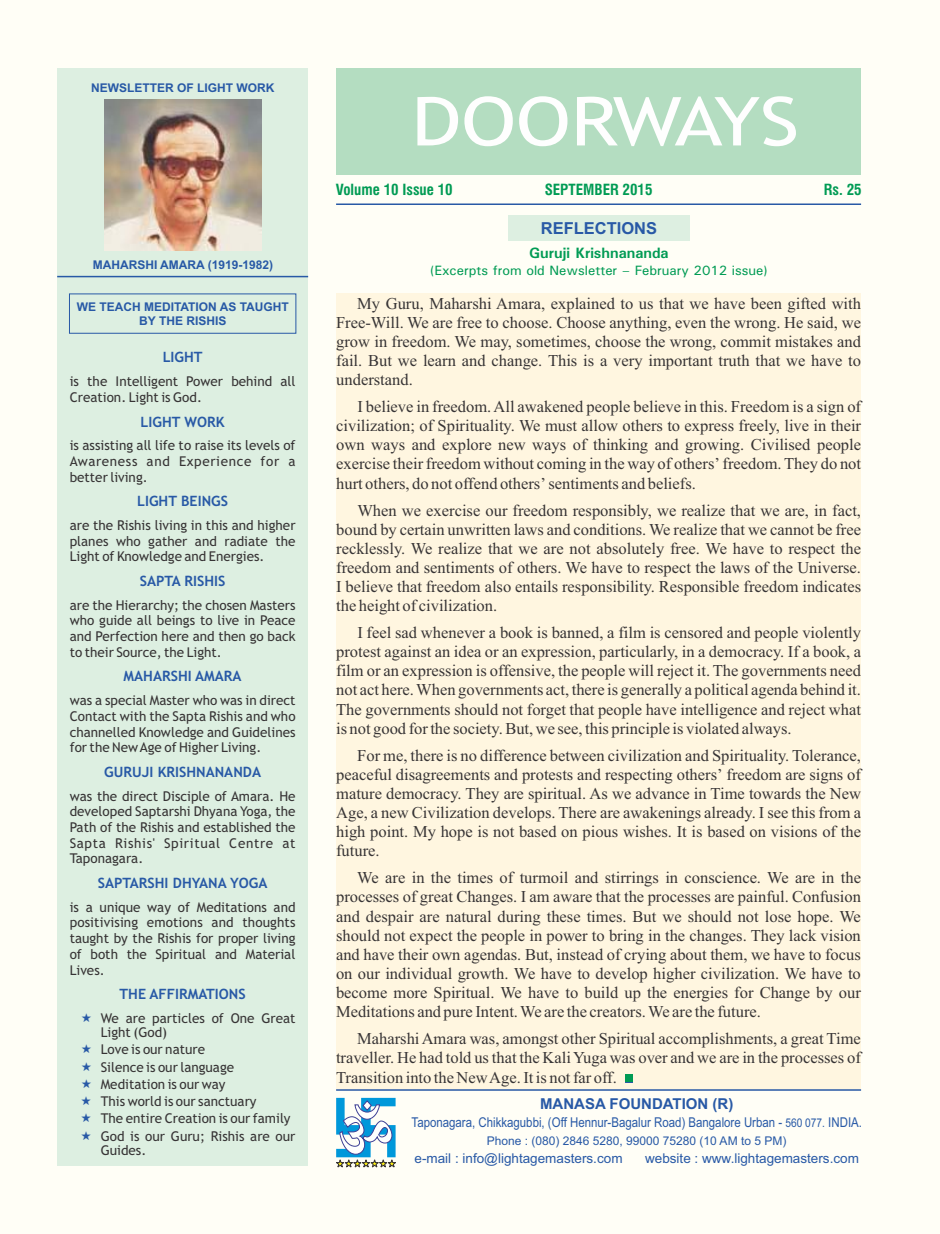
<style>
.page{position:relative;width:940px;height:1234px;background:#fff}
.page>*{position:absolute;margin:0;border:0;box-sizing:border-box;transform-origin:0 0}
.t1{font:67.5px "Trebuchet MS";color:#fefefe;scale:1.2 1}
.t2{font:16.5px/19px "Times New Roman";color:#373435;text-align:justify}
.t3{font:700 16.5px "Arial";color:#2859a6}
.t4{font:700 condensed 15px "Swiss 721 BT";color:#009b54}
.t5{font:700 15px "Arial";color:#2859a6}
.t6{font:700 15px "Univers";color:#009b54}
.t7{font:700 14.25px "Trebuchet MS";color:#2859a6}
.t8{font:13.5px/15.6px "Trebuchet MS";color:#373435;text-align:justify}
.t9{font:13.5px "Arial";color:#2859a6;scale:.85 1}
.t10{font:13.5px "Arial";color:#2859a6}
.t11{font:500 13.5px "Univers";color:#009b54}
.t12{font:700 12px/13.4px "Arial";color:#2859a6;text-align:center}
.t13{font:12px "Arial";color:#2859a6}
.s1{font-size:12px}
</style>
<div class="page">
<div style="left:0;top:0;width:940px;height:1233px;background:#fffef6"></div>
<div style="left:336px;top:294px;width:525px;height:795px;background:#fff6e0"></div>
<div style="left:57px;top:68px;width:251px;height:1097px;background:#ddefe1"></div>
<hr style="left:336px;top:203px;width:525px;height:2px;background:#2859a6">
<hr style="left:57px;top:276px;width:251px;height:1px;background:#2859a6">
<div style="left:336px;top:68px;width:525px;height:106px;background:#b4ddc1"></div>
<svg style="left:336px;top:1097px;width:60px;height:70px"></svg>
<hr style="left:336px;top:1088px;width:525px;height:2px;background:#2859a6">
<div style="left:508px;top:216px;width:181px;height:25px;background:#ddefe1"></div>
<img style="left:104px;top:99px;width:157px;height:152px">
<div style="left:625px;top:1075px;width:8px;height:7px;background:#009b54"></div>
<div style="left:625px;top:1074px;width:7px;height:7px;background:#009b54"></div>
<p class="t12" style="left:91px;top:82px;width:185px">NEWSLETTER OF LIGHT WORK</p>
<p class="t12" style="left:93px;top:259px;width:182px">MAHARSHI AMARA (1919-1982)</p>
<p class="t12" style="left:77px;top:301px;width:214px">WE TEACH MEDITATION AS TAUGHT<br>BY THE RISHIS</p>
<p class="t7" style="left:163px;top:352px;width:41px">LIGHT</p>
<p class="t8" style="left:70px;top:375px;width:227px">is the Intelligent Power behind all<br>Creation. Light is God.</p>
<p class="t7" style="left:141px;top:416px;width:86px">LIGHT WORK</p>
<p class="t8" style="left:70px;top:439px;width:227px">is assisting all life to raise its levels of Awareness and Experience for a better living.</p>
<p class="t7" style="left:137px;top:495px;width:92px">LIGHT BEINGS</p>
<p class="t8" style="left:70px;top:518px;width:227px">are the Rishis living in this and higher planes who gather and radiate the Light of Knowledge and Energies.</p>
<p class="t7" style="left:140px;top:575px;width:87px">SAPTA RISHIS</p>
<p class="t8" style="left:70px;top:598px;width:227px">are the Hierarchy; the chosen Masters who guide all beings to live in Peace and Perfection here and then go back to their Source, the Light.</p>
<p class="t7" style="left:124px;top:670px;width:120px">MAHARSHI AMARA</p>
<p class="t8" style="left:70px;top:693px;width:227px">was a special Master who was in direct Contact with the Sapta Rishis and who channelled Knowledge and Guidelines for the New Age of Higher Living.</p>
<p class="t7" style="left:104px;top:766px;width:158px">GURUJI KRISHNANANDA</p>
<p class="t8" style="left:70px;top:789px;width:227px">was the direct Disciple of Amara. He developed Saptarshi Dhyana Yoga, the Path of the Rishis and established the Sapta Rishis' Spiritual Centre at Taponagara.</p>
<p class="t7" style="left:98px;top:877px;width:171px">SAPTARSHI DHYANA YOGA</p>
<p class="t8" style="left:70px;top:900px;width:227px">is a unique way of Meditations and positivising emotions and thoughts taught by the Rishis for proper living of both the Spiritual and Material Lives.</p>
<p class="t7" style="left:119px;top:988px;width:128px">THE AFFIRMATIONS</p>
<p class="t8" style="left:101px;top:1011px;width:196px;line-height:14.1px">We are particles of One Great<br>Light (God)</p>
<p class="t8" style="left:101px;top:1041px;width:196px;line-height:17.2px;text-align:left">Love is our nature<br>Silence is our language<br>Meditation is our way<br>This world is our sanctuary<br>The entire Creation is our family<br>God is our Guru; Rishis are our</p>
<p class="t8" style="left:101px;top:1142px;width:47px">Guides.</p>
<h1 class="t1" style="left:411px;top:96px;width:324px">DOORWAYS</h1>
<p class="t4" style="left:544px;top:183px;width:109px">SEPTEMBER 2015</p>
<p class="t3" style="left:541px;top:222px;width:118px">REFLECTIONS</p>
<p class="t6" style="left:529px;top:247px;width:141px">Guruji Krishnananda</p>
<p class="t11" style="left:430px;top:265px;width:339px">(Excerpts from old Newsletter – February 2012 issue)</p>
<p class="t2" style="left:336px;top:295px;width:526px;text-indent:21px">My Guru, Maharshi Amara, explained to us that we have been gifted with Free-Will. We are free to choose. Choose anything, even the wrong. He said, we grow in freedom. We may, sometimes, choose the wrong, commit mistakes and fail. But we learn and change. This is a very important truth that we have to understand.</p>
<p class="t2" style="left:336px;top:398px;width:526px;text-indent:21px">I believe in freedom. All awakened people believe in this. Freedom is a sign of civilization; of Spirituality. We must allow others to express freely, live in their own ways and explore new ways of thinking and growing. Civilised people exercise their freedom without coming in the way of others’ freedom. They do not hurt others, do not offend others’ sentiments and beliefs.</p>
<p class="t2" style="left:336px;top:502px;width:526px;text-indent:21px">When we exercise our freedom responsibly, we realize that we are, in fact, bound by certain unwritten laws and conditions. We realize that we cannot be free recklessly. We realize that we are not absolutely free. We have to respect the freedom and sentiments of others. We have to respect the laws of the Universe.<br>I believe that freedom also entails responsibility. Responsible freedom indicates the height of civilization.</p>
<p class="t2" style="left:336px;top:624px;width:526px;text-indent:21px">I feel sad whenever a book is banned, a film is censored and people violently protest against an idea or an expression, particularly, in a democracy. If a book, a film or an expression is offensive, the people will reject it. The governments need not act here. When governments act, there is generally a political agenda behind it.<br>The governments should not forget that people have intelligence and reject what is not good for the society. But, we see, this principle is violated always.</p>
<p class="t2" style="left:336px;top:747px;width:526px;text-indent:21px">For me, there is no difference between civilization and Spirituality. Tolerance, peaceful disagreements and protests and respecting others’ freedom are signs of mature democracy. They are spiritual. As we advance in Time towards the New Age, a new Civilization develops. There are awakenings already. I see this from a high point. My hope is not based on pious wishes. It is based on visions of the future.</p>
<p class="t2" style="left:336px;top:869px;width:526px;text-indent:21px">We are in the times of turmoil and stirrings in conscience. We are in the processes of great Changes. I am aware that the processes are painful. Confusion and despair are natural during these times. But we should not lose hope. We should not expect the people in power to bring in the changes. They lack vision and have their own agendas. But, instead of crying about them, we have to focus on our individual growth. We have to develop higher civilization. We have to become more Spiritual. We have to build up the energies for Change by our Meditations and pure Intent. We are the creators. We are the future.</p>
<p class="t2" style="left:336px;top:1030px;width:526px;text-indent:21px">Maharshi Amara was, amongst other Spiritual accomplishments, a great Time traveller. He had told us that the Kali Yuga was over and we are in the processes of Transition into the New Age. It is not far off.</p>
<p class="t4" style="left:824px;top:183px;width:39px">Rs. 25</p>
<p class="t4" style="left:336px;top:183px;width:118px">Volume 10 Issue 10</p>
<p class="t5" style="left:540px;top:1097px;width:195px">MANASA FOUNDATION (R)</p>
<p class="t9" style="left:411px;top:1117px;width:531px">Taponagara, Chikkagubbi, (Off Hennur-Bagalur Road) Bangalore Urban - <span class="s1">560 077.</span> INDIA.</p>
<p class="t13" style="left:487px;top:1136px;width:301px">Phone : (080) 2846 5280, 99000 75280 (10 AM to 5 PM)</p>
<p class="t10" style="left:414px;top:1152px;width:210px">e-mail : info@lightagemasters.com</p>
<p class="t10" style="left:645px;top:1152px;width:215px">website : www.lightagemasters.com</p>
</div>
